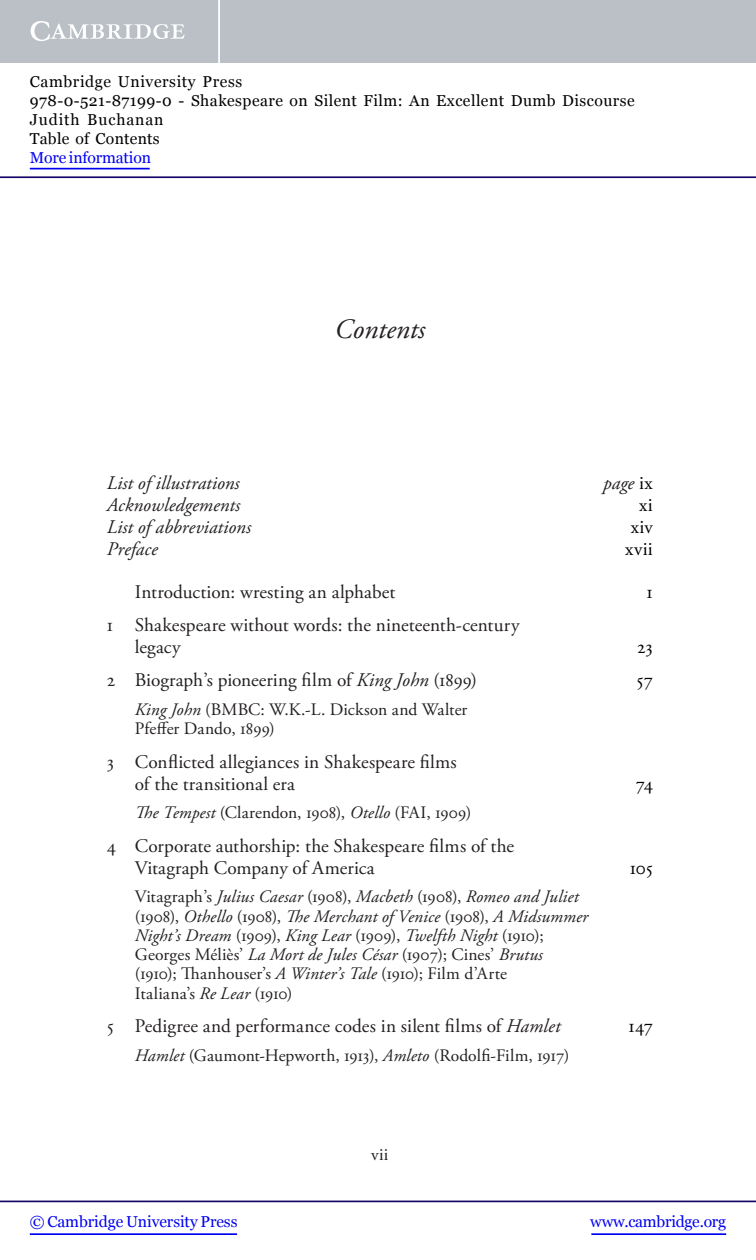
<style>
.page{position:relative;width:756px;height:1260px;background:#fff}
.page>*{position:absolute;margin:0;border:0;box-sizing:border-box;transform-origin:0 0}
.t1{font:italic 28px "Adobe Garamond Pro";color:#231f20}
.t2{font:19.25px/21.9px "Adobe Garamond Pro";letter-spacing:-.005em;color:#231f20}
.t3{font:italic 19.25px "Adobe Garamond Pro";letter-spacing:.005em;color:#231f20}
.t4{font:19.25px "Adobe Garamond Pro";color:#000}
.t5{font:17.5px/19.2px "Adobe Garamond Pro";letter-spacing:-.005em;color:#231f20}
.t6{font:15.75px/18.9px "Georgia";letter-spacing:.03em;color:#000}
.t7{font:15.75px "Georgia";letter-spacing:-.01em;color:#0000f1}
.s1{font-style:normal;color:#000}
.s2{font-style:italic}
</style>
<div class="page">
<div style="left:0;top:0;width:756px;height:63px;background:#bac0c6"></div>
<svg style="left:31px;top:21px;width:154px;height:20px"></svg>
<hr style="left:218px;top:0;width:2px;height:63px;background:#fff">
<hr style="left:0;top:176px;width:756px;height:2px;background:#150666">
<hr style="left:0;top:1201px;width:756px;height:1px;background:#150666">
<hr style="left:30px;top:1233px;width:207px;height:2px;background:#0000f1">
<hr style="left:591px;top:1233px;width:135px;height:2px;background:#0000f1">
<hr style="left:30px;top:168px;width:120px;height:1px;background:#0000f1">
<p class="t6" style="left:30px;top:72px;width:606px">Cambridge University Press<br>978-0-521-87199-0 - Shakespeare on Silent Film: An Excellent Dumb Discourse Judith Buchanan<br>Table of Contents</p>
<p class="t7" style="left:30px;top:148px;width:123px">More information</p>
<h1 class="t1" style="left:335px;top:318px;width:92px">Contents</h1>
<p class="t3" style="left:107px;top:476px;width:134px">List of illustrations</p>
<p class="t3" style="left:603px;top:476px;width:51px">page <span class="s1">ix</span></p>
<p class="t3" style="left:107px;top:497px;width:135px">Acknowledgements</p>
<p class="t4" style="left:639px;top:498px;width:15px">xi</p>
<p class="t3" style="left:107px;top:519px;width:146px">List of abbreviations</p>
<p class="t4" style="left:631px;top:519px;width:24px">xiv</p>
<p class="t3" style="left:107px;top:541px;width:52px">Preface</p>
<p class="t4" style="left:625px;top:541px;width:29px">xvii</p>
<p class="t2" style="left:135px;top:582px;width:262px">Introduction: wresting an alphabet</p>
<p class="t4" style="left:647px;top:584px;width:8px">1</p>
<p class="t2" style="left:135px;top:616px;width:386px;text-indent:-28px">1 Shakespeare without words: the nineteenth-century legacy</p>
<p class="t4" style="left:637px;top:639px;width:17px">23</p>
<p class="t2" style="left:107px;top:671px;width:372px">2 Biograph’s pioneering film of <span class="s2">King John</span> (1899)</p>
<p class="t4" style="left:637px;top:672px;width:18px">57</p>
<p class="t5" style="left:135px;top:701px;width:334px"><span class="s2">King John</span> (BMBC: W.K.-L. Dickson and Walter<br>Pfeffer Dando, 1899)</p>
<p class="t2" style="left:135px;top:752px;width:323px;text-indent:-28px">3 Conflicted allegiances in Shakespeare films of the transitional era</p>
<p class="t4" style="left:636px;top:776px;width:18px">74</p>
<p class="t5" style="left:135px;top:805px;width:338px"><span class="s2">The Tempest</span> (Clarendon, 1908), <span class="s2">Otello</span> (FAI, 1909)</p>
<p class="t2" style="left:135px;top:836px;width:381px;text-indent:-28px">4 Corporate authorship: the Shakespeare films of the<br>Vitagraph Company of America</p>
<p class="t4" style="left:630px;top:860px;width:24px">105</p>
<p class="t5" style="left:135px;top:889px;width:455px">Vitagraph’s <span class="s2">Julius Caesar</span> (1908), <span class="s2">Macbeth</span> (1908), <span class="s2">Romeo and Juliet </span>(1908), <span class="s2">Othello</span> (1908), <span class="s2">The Merchant of Venice</span> (1908), <span class="s2">A Midsummer Night’s Dream</span> (1909), <span class="s2">King Lear</span> (1909), <span class="s2">Twelfth Night</span> (1910); Georges Méliès’ <span class="s2">La Mort de Jules César</span> (1907); Cines’ <span class="s2">Brutus </span>(1910); Thanhouser’s <span class="s2">A Winter’s Tale</span> (1910); Film d’Arte<br>Italiana’s <span class="s2">Re Lear</span> (1910)</p>
<p class="t2" style="left:107px;top:1016px;width:455px">5 Pedigree and performance codes in silent films of <span class="s2">Hamlet</span></p>
<p class="t4" style="left:628px;top:1018px;width:26px">147</p>
<p class="t5" style="left:135px;top:1047px;width:436px"><span class="s2">Hamlet</span> (Gaumont-Hepworth, 1913), <span class="s2">Amleto</span> (Rodolfi-Film, 1917)</p>
<p class="t5" style="left:371px;top:1146px;width:19px">vii</p>
<p class="t7" style="left:30px;top:1213px;width:209px">© Cambridge University Press</p>
<p class="t7" style="left:590px;top:1213px;width:137px">www.cambridge.org</p>
</div>
